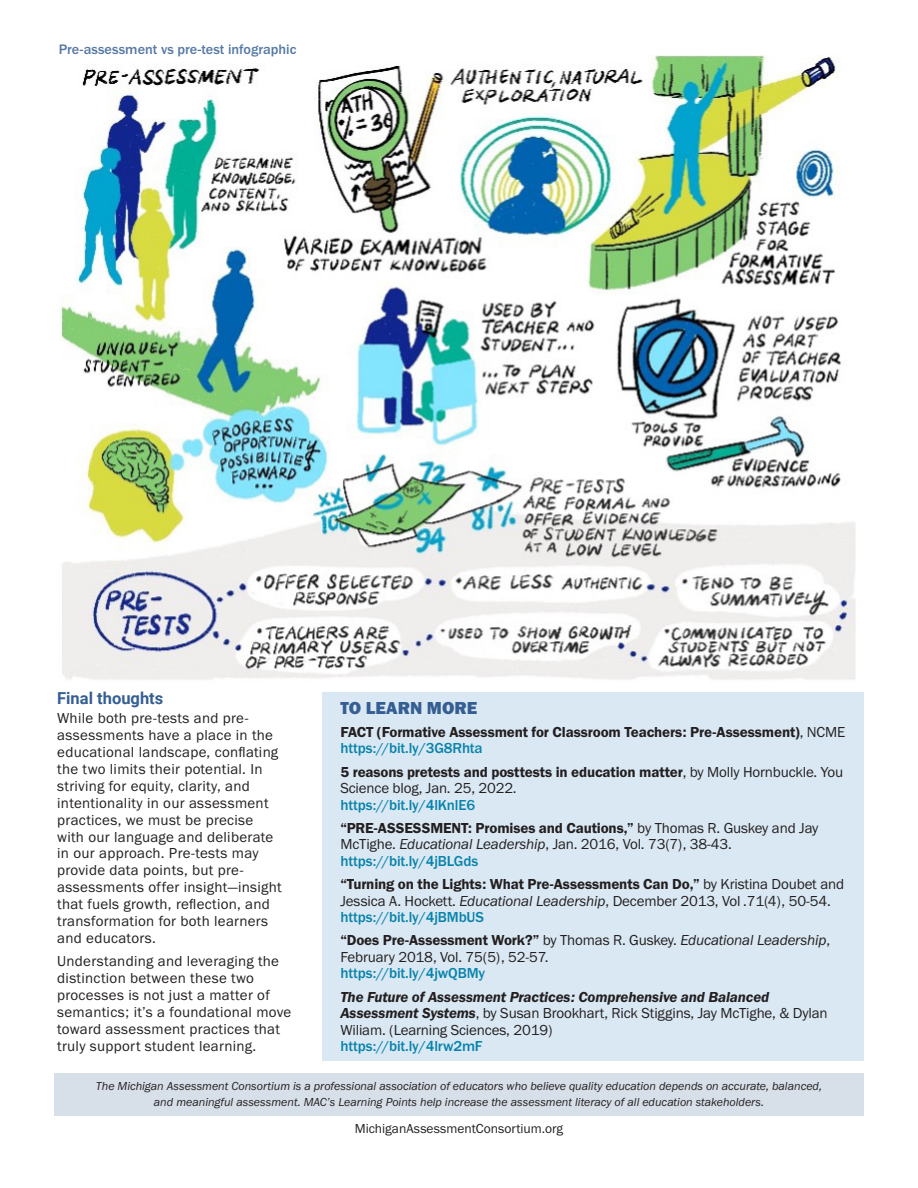
<style>
.page{position:relative;width:918px;height:1188px;background:#fff}
.page>*{position:absolute;margin:0;border:0;box-sizing:border-box;transform-origin:0 0}
.Heading_1{font:18px "Franklin Gothic URW Hea";color:#355e93}
.Heading_1-2{font:700 16.5px "Roboto";color:#355e93}
.Learn_more_text_line{font:15px/16.5px "Franklin Gothic URW Boo";letter-spacing:-.01em;color:#231f20}
.Learn_more_text_line-2{font:15px/16.8px "Franklin Gothic URW Boo";letter-spacing:.02em;color:#231f20}
.Learn_more_LINK{font:500 15px "Franklin Gothic URW";letter-spacing:-.01em;color:#0983ab}
.Learn_more_text_line-3{font:15px "Franklin Gothic URW Dem";letter-spacing:-.01em;color:#231f20}
.Figure{font:500 14.25px "Franklin Gothic URW";color:#5578a4}
.t1{font:13.5px "Franklin Gothic URW Boo";color:#231f20}
.t2{font:12px/16.5px "Franklin Gothic URW Boo Ita";color:#231f20;text-align:center}
.s1{font-family:"Franklin Gothic URW Boo"}
.s2{font-family:"Franklin Gothic URW Dem"}
.s3{font-family:"Franklin Gothic URW Boo Ita"}
.s4{font-family:"Franklin Gothic URW Dem Ita"}
</style>
<div class="page">
<div style="left:54px;top:1073px;width:810px;height:43px;background:#d7dfe9"></div>
<div style="left:322px;top:692px;width:542px;height:369px;background:#d9e8f3"></div>
<img style="left:59px;top:56px;width:797px;height:624px">
<p class="Figure" style="left:59px;top:40px;width:239px">Pre-assessment vs pre-test infographic</p>
<p class="Heading_1-2" style="left:57px;top:687px;width:108px">Final thoughts</p>
<p class="Learn_more_text_line-2" style="left:57px;top:710px;width:226px">While both pre-tests and pre&shy;assessments have a place in the educational landscape, conflating the two limits their potential. In striving for equity, clarity, and intentionality in our assessment practices, we must be precise with our language and deliberate in our approach. Pre-tests may provide data points, but pre&shy;assessments offer insight—insight that fuels growth, reflection, and transformation for both learners and educators.</p>
<p class="Learn_more_text_line-2" style="left:57px;top:953px;width:236px">Understanding and leveraging the distinction between these two processes is not just a matter of semantics; it’s a foundational move toward assessment practices that truly support student learning.</p>
<p class="Heading_1" style="left:340px;top:696px;width:138px">TO LEARN MORE</p>
<p class="Learn_more_text_line-3" style="left:340px;top:723px;width:506px">FACT (Formative Assessment for Classroom Teachers: Pre-Assessment)<span class="s1">, NCME</span></p>
<p class="Learn_more_LINK" style="left:340px;top:739px;width:144px">https://bit.ly/3G8Rhta</p>
<p class="Learn_more_text_line" style="left:340px;top:763px;width:504px"><span class="s2">5 reasons pretests and posttests in education matter</span>, by Molly Hornbuckle. You<br>Science blog, Jan. 25, 2022.</p>
<p class="Learn_more_LINK" style="left:340px;top:795px;width:136px">https://bit.ly/4lKnlE6</p>
<p class="Learn_more_text_line" style="left:340px;top:819px;width:479px"><span class="s2">“PRE-ASSESSMENT: Promises and Cautions,”</span> by Thomas R. Guskey and Jay<br>McTighe. <span class="s3">Educational Leadership</span>, Jan. 2016, Vol. 73(7), 38-43.</p>
<p class="Learn_more_LINK" style="left:340px;top:852px;width:139px">https://bit.ly/4jBLGds</p>
<p class="Learn_more_text_line" style="left:340px;top:876px;width:505px"><span class="s2">“Turning on the Lights: What Pre-Assessments Can Do,”</span> by Kristina Doubet and<br>Jessica A. Hockett. <span class="s3">Educational Leadership</span>, December 2013, Vol .71(4), 50-54.</p>
<p class="Learn_more_LINK" style="left:340px;top:908px;width:145px">https://bit.ly/4jBMbUS</p>
<p class="Learn_more_text_line" style="left:340px;top:932px;width:491px"><span class="s2">“Does Pre-Assessment Work?”</span> by Thomas R. Guskey. <span class="s3">Educational Leadership</span>,<br>February 2018, Vol. 75(5), 52-57.</p>
<p class="Learn_more_LINK" style="left:340px;top:964px;width:146px">https://bit.ly/4jwQBMy</p>
<p class="Learn_more_text_line" style="left:340px;top:988px;width:489px"><span class="s4">The Future of Assessment Practices: Comprehensive and Balanced<br>Assessment Systems</span>, by Susan Brookhart, Rick Stiggins, Jay McTighe, &amp; Dylan<br>Wiliam. (Learning Sciences, 2019)</p>
<p class="Learn_more_LINK" style="left:340px;top:1037px;width:144px">https://bit.ly/4lrw2mF</p>
<p class="t2" style="left:96px;top:1077px;width:728px">The Michigan Assessment Consortium is a professional association of educators who believe quality education depends on accurate, balanced, and meaningful assessment. MAC’s Learning Points help increase the assessment literacy of all education stakeholders.</p>
<p class="t1" style="left:355px;top:1120px;width:210px">MichiganAssessmentConsortium.org</p>
</div>
